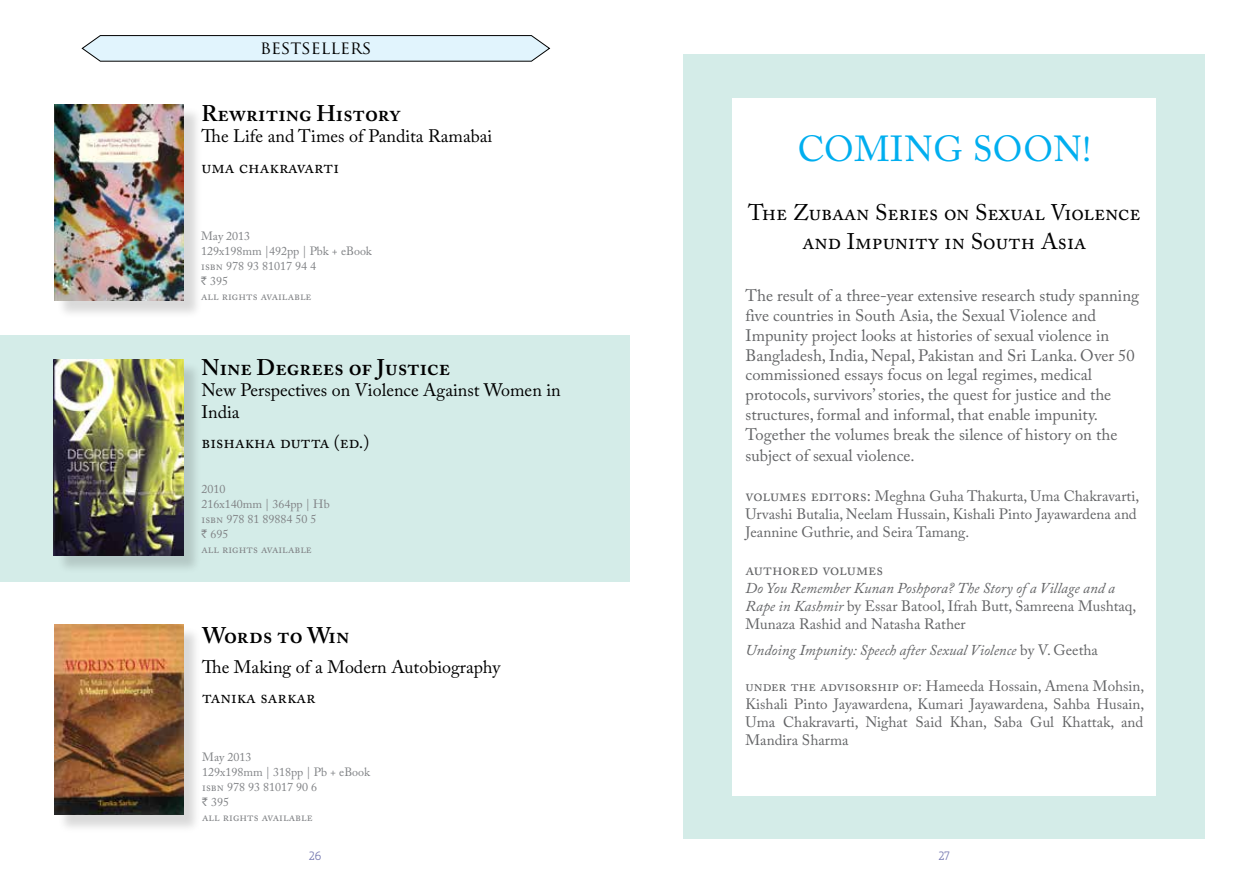
<style>
.page{position:relative;width:1259px;height:893px;background:#fff}
.page>*{position:absolute;margin:0;border:0;box-sizing:border-box;transform-origin:0 0}
.t1{font:36px "Adobe Caslon Pro";color:#00aeef}
.t2{font:22.5px/28.8px "Adobe Caslon Pro";color:#000;text-align:center}
.t3{font:600 22.5px "Adobe Caslon Pro";color:#000}
.t4{font:18px/30.2px "Adobe Caslon Pro";color:#000}
.t5{font:18px "Trajan Pro";color:#000}
.t6{font:16.5px/19.8px "Adobe Caslon Pro";color:#636466}
.t7{font:15px/18px "Adobe Caslon Pro";color:#636466}
.t8{font:italic 15px "Adobe Caslon Pro";color:#636466}
.t9{font:12px/15px "Adobe Caslon Pro";color:#808285}
.t10{font:500 12px "Mank Sans";color:#7578b0}
.s1{font-family:"Rupee"}
.s2{font-size:16.5px}
.s3{font-style:italic}
.s4{font-style:normal}
</style>
<div class="page">
<div style="left:683px;top:54px;width:522px;height:785px;background:#d4ece8"></div>
<div style="left:0;top:336px;width:629px;height:246px;background:#d4ece8"></div>
<svg style="left:81px;top:35px;width:470px;height:27px"></svg>
<div style="left:56px;top:107px;width:146px;height:212px;background:#000;opacity:.15"></div>
<img style="left:54px;top:104px;width:130px;height:196px">
<div style="left:56px;top:362px;width:146px;height:212px;background:#000;opacity:.15"></div>
<img style="left:54px;top:359px;width:129px;height:197px">
<div style="left:57px;top:626px;width:144px;height:208px;background:#000;opacity:.15"></div>
<img style="left:55px;top:624px;width:128px;height:191px">
<div style="left:732px;top:98px;width:423px;height:697px;background:#fff"></div>
<p class="t5" style="left:260px;top:36px;width:113px">BESTSELLERS</p>
<h2 class="t3" style="left:201px;top:100px;width:201px">Rewriting History</h2>
<p class="t4" style="left:201px;top:121px;width:292px">The Life and Times of Pandita Ramabai uma chakravarti</p>
<p class="t9" style="left:201px;top:228px;width:172px">May 2013<br>129x198mm |492pp | Pbk + eBook isbn 978 93 81017 94 4<br><span class="s1">s</span> 395<br>all rights available</p>
<h2 class="t3" style="left:201px;top:354px;width:250px">Nine Degrees of Justice</h2>
<p class="t4" style="left:201px;top:379px;width:361px;line-height:21.6px">New Perspectives on Violence Against Women in<br>India</p>
<p class="t4" style="left:201px;top:427px;width:169px">bishakha dutta (ed.)</p>
<p class="t9" style="left:201px;top:481px;width:130px">2010<br>216x140mm | 364pp | Hb isbn 978 81 89884 50 5<br><span class="s1">s</span> 695<br>all rights available</p>
<h2 class="t3" style="left:202px;top:622px;width:149px">Words to Win</h2>
<p class="t4" style="left:202px;top:652px;width:300px">The Making of a Modern Autobiography tanika sarkar</p>
<p class="t9" style="left:202px;top:749px;width:170px">May 2013<br>129x198mm | 318pp | Pb + eBook isbn 978 93 81017 90 6<br><span class="s1">R</span> 395<br>all rights available</p>
<h1 class="t1" style="left:797px;top:127px;width:55px">Coming</h1>
<h1 class="t1" style="left:972px;top:127px;width:50px">Soon</h1>
<h1 class="t1" style="left:1082px;top:127px;width:11px">!</h1>
<h2 class="t2" style="left:748px;top:198px;width:394px">The Zubaan Series on Sexual Violence and Impunity in South Asia</h2>
<p class="t6" style="left:745px;top:286px;width:395px">The result of a three-year extensive research study spanning five countries in South Asia, the Sexual Violence and Impunity project looks at histories of sexual violence in Bangladesh, India, Nepal, Pakistan and Sri Lanka. Over 50 commissioned essays focus on legal regimes, medical protocols, survivors’ stories, the quest for justice and the structures, formal and informal, that enable impunity.<br>Together the volumes break the silence of history on the</p>
<p class="t6" style="left:745px;top:446px;width:170px">subject of sexual violence.</p>
<p class="t7" style="left:745px;top:487px;width:395px"><span class="s2">volumes editors:</span> Meghna Guha Thakurta, Uma Chakravarti,<br>Urvashi Butalia, Neelam Hussain, Kishali Pinto Jayawardena and<br>Jeannine Guthrie, and Seira Tamang.</p>
<p class="t6" style="left:745px;top:559px;width:139px">authored volumes</p>
<p class="t7" style="left:745px;top:579px;width:392px"><span class="s3">Do You Remember Kunan Poshpora? The Story of a Village and a<br>Rape in Kashmir</span> by Essar Batool, Ifrah Butt, Samreena Mushtaq,<br>Munaza Rashid and Natasha Rather</p>
<p class="t8" style="left:745px;top:641px;width:354px">Undoing Impunity: Speech after Sexual Violence <span class="s4">by V. Geetha</span></p>
<p class="t7" style="left:745px;top:677px;width:400px;text-align:justify">under the advisorship of: Hameeda Hossain, Amena Mohsin, Kishali Pinto Jayawardena, Kumari Jayawardena, Sahba Husain, Uma Chakravarti, Nighat Said Khan, Saba Gul Khattak, and Mandira Sharma</p>
<p class="t10" style="left:309px;top:848px;width:14px">26</p>
<p class="t10" style="left:938px;top:848px;width:13px">27</p>
</div>
